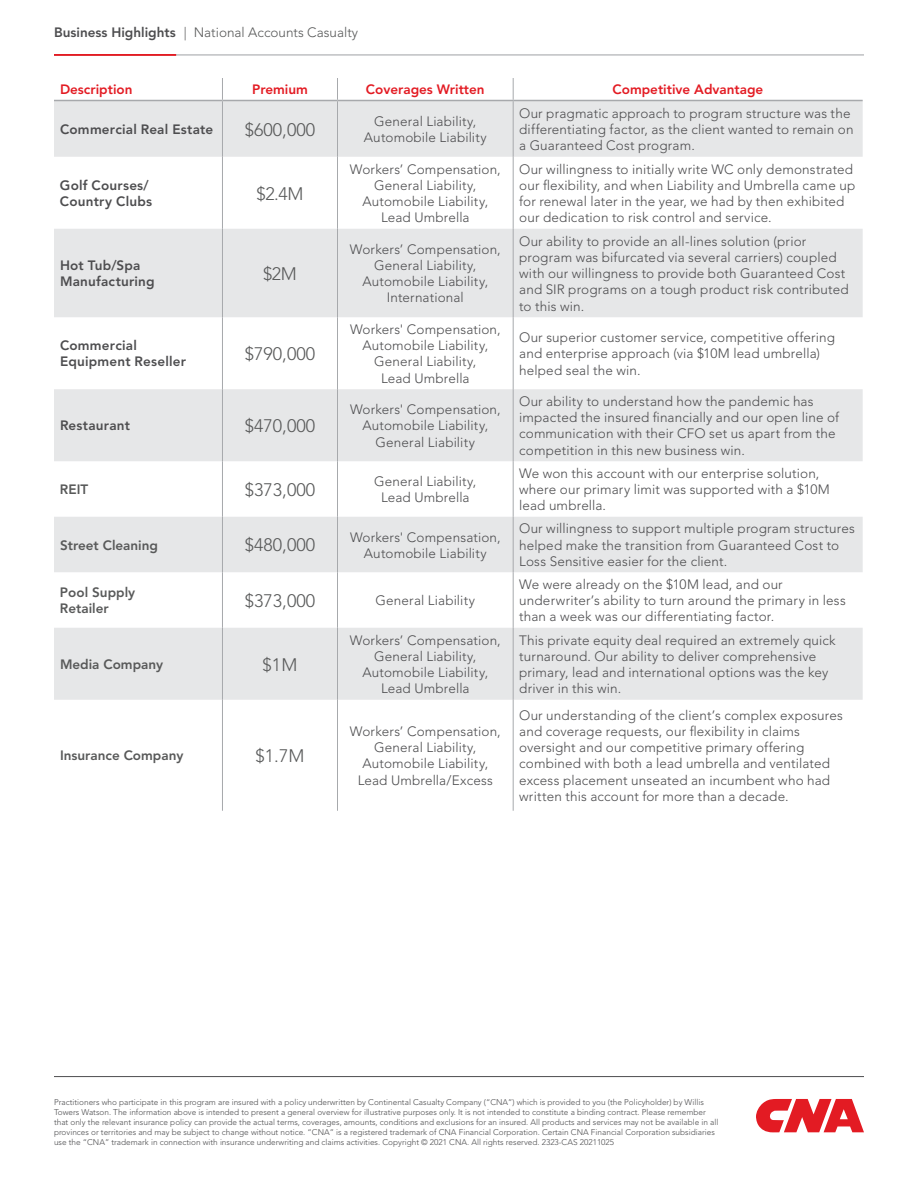
<style>
.page{position:relative;width:918px;height:1188px;background:#fff}
.page>*{position:absolute;margin:0;border:0;box-sizing:border-box;transform-origin:0 0}
.t1{font:300 18px "Avenir LT Std";color:#585959}
.t2{font:300 13.5px/16.2px "Avenir LT Std";letter-spacing:.01em;color:#4d4d4f}
.t3{font:800 13.5px/16.2px "Avenir LT Std";letter-spacing:.015em;color:#4d4d4f}
.t4{font:800 13.5px/16.2px "Avenir LT Std";color:#585959}
.t5{font:800 13.5px "Avenir LT Std";color:#e31b23}
.t6{font:300 13.5px "Avenir LT Std";color:#585959}
.t7{font:300 8.25px/9.9px "Avenir LT Std";color:#4d4d4f}
.s1{font-weight:800;color:#4d4d4f}
</style>
<div class="page">
<hr style="left:54px;top:55px;width:810px;height:1px;background:#9fa1a4">
<hr style="left:54px;top:54px;width:122px;height:2px;background:#e31b23">
<svg style="left:54px;top:101px;width:809px;height:599px;fill:#e6e7e8"></svg>
<svg style="left:222px;top:78px;width:1px;height:22px"></svg>
<svg style="left:337px;top:78px;width:1px;height:22px"></svg>
<svg style="left:513px;top:78px;width:1px;height:22px"></svg>
<hr style="left:222px;top:101px;width:1px;height:56px;background:#a7a9ac">
<hr style="left:337px;top:101px;width:1px;height:56px;background:#a7a9ac">
<hr style="left:513px;top:101px;width:1px;height:56px;background:#a7a9ac">
<hr style="left:222px;top:157px;width:1px;height:72px;background:#a7a9ac">
<hr style="left:337px;top:157px;width:1px;height:72px;background:#a7a9ac">
<hr style="left:513px;top:157px;width:1px;height:72px;background:#a7a9ac">
<hr style="left:222px;top:229px;width:1px;height:88px;background:#a7a9ac">
<hr style="left:337px;top:229px;width:1px;height:88px;background:#a7a9ac">
<hr style="left:513px;top:229px;width:1px;height:88px;background:#a7a9ac">
<hr style="left:222px;top:317px;width:1px;height:72px;background:#a7a9ac">
<hr style="left:337px;top:317px;width:1px;height:72px;background:#a7a9ac">
<hr style="left:513px;top:317px;width:1px;height:72px;background:#a7a9ac">
<hr style="left:222px;top:389px;width:1px;height:72px;background:#a7a9ac">
<hr style="left:337px;top:389px;width:1px;height:72px;background:#a7a9ac">
<hr style="left:513px;top:389px;width:1px;height:72px;background:#a7a9ac">
<hr style="left:222px;top:461px;width:1px;height:56px;background:#a7a9ac">
<hr style="left:337px;top:461px;width:1px;height:56px;background:#a7a9ac">
<hr style="left:513px;top:461px;width:1px;height:56px;background:#a7a9ac">
<hr style="left:222px;top:517px;width:1px;height:55px;background:#a7a9ac">
<hr style="left:337px;top:517px;width:1px;height:55px;background:#a7a9ac">
<hr style="left:513px;top:517px;width:1px;height:55px;background:#a7a9ac">
<hr style="left:222px;top:572px;width:1px;height:56px;background:#a7a9ac">
<hr style="left:337px;top:572px;width:1px;height:56px;background:#a7a9ac">
<hr style="left:513px;top:572px;width:1px;height:56px;background:#a7a9ac">
<hr style="left:222px;top:628px;width:1px;height:72px;background:#a7a9ac">
<hr style="left:337px;top:628px;width:1px;height:72px;background:#a7a9ac">
<hr style="left:513px;top:628px;width:1px;height:72px;background:#a7a9ac">
<hr style="left:222px;top:700px;width:1px;height:111px;background:#a7a9ac">
<hr style="left:337px;top:700px;width:1px;height:111px;background:#a7a9ac">
<hr style="left:513px;top:700px;width:1px;height:111px;background:#a7a9ac">
<hr style="left:54px;top:100px;width:168px;height:1px;background:#a7a9ac">
<hr style="left:222px;top:100px;width:116px;height:1px;background:#a7a9ac">
<hr style="left:338px;top:100px;width:175px;height:1px;background:#a7a9ac">
<hr style="left:513px;top:100px;width:350px;height:1px;background:#a7a9ac">
<svg style="left:756px;top:1099px;width:108px;height:33px"></svg>
<hr style="left:54px;top:1076px;width:810px;height:1px;background:#4d4d4f">
<p class="t6" style="left:54px;top:25px;width:306px"><span class="s1">Business Highlights</span> | National Accounts Casualty</p>
<p class="t5" style="left:60px;top:82px;width:74px">Description</p>
<p class="t5" style="left:252px;top:82px;width:57px">Premium</p>
<p class="t5" style="left:366px;top:82px;width:120px">Coverages Written</p>
<p class="t5" style="left:613px;top:82px;width:152px">Competitive Advantage</p>
<p class="t3" style="left:60px;top:121px;width:155px">Commercial Real Estate</p>
<h1 class="t1" style="left:245px;top:119px;width:72px">$600,000</h1>
<p class="t2" style="left:364px;top:113px;width:124px;text-align:center">General Liability,<br>Automobile Liability</p>
<p class="t2" style="left:519px;top:105px;width:336px">Our pragmatic approach to program structure was the differentiating factor, as the client wanted to remain on a Guaranteed Cost program.</p>
<p class="t3" style="left:60px;top:177px;width:94px">Golf Courses/<br>Country Clubs</p>
<h1 class="t1" style="left:257px;top:183px;width:48px">$2.4M</h1>
<p class="t2" style="left:350px;top:161px;width:152px;text-align:center">Workers’ Compensation,<br>General Liability,<br>Automobile Liability,<br>Lead Umbrella</p>
<p class="t2" style="left:519px;top:161px;width:338px">Our willingness to initially write WC only demonstrated our flexibility, and when Liability and Umbrella came up for renewal later in the year, we had by then exhibited our dedication to risk control and service.</p>
<p class="t3" style="left:60px;top:257px;width:96px">Hot Tub/Spa<br>Manufacturing</p>
<h1 class="t1" style="left:263px;top:263px;width:35px">$2M</h1>
<p class="t3" style="left:60px;top:337px;width:128px">Commercial<br>Equipment Reseller</p>
<h1 class="t1" style="left:245px;top:343px;width:72px">$790,000</h1>
<p class="t3" style="left:60px;top:418px;width:72px">Restaurant</p>
<h1 class="t1" style="left:245px;top:415px;width:72px">$470,000</h1>
<p class="t2" style="left:350px;top:241px;width:152px;text-align:center">Workers’ Compensation,<br>General Liability,<br>Automobile Liability,<br>International</p>
<p class="t2" style="left:519px;top:233px;width:331px">Our ability to provide an all-lines solution (prior program was bifurcated via several carriers) coupled with our willingness to provide both Guaranteed Cost and SIR programs on a tough product risk contributed to this win.</p>
<p class="t2" style="left:350px;top:321px;width:152px;text-align:center">Workers' Compensation,<br>Automobile Liability,<br>General Liability,<br>Lead Umbrella</p>
<p class="t2" style="left:519px;top:329px;width:317px">Our superior customer service, competitive offering and enterprise approach (via $10M lead umbrella) helped seal the win.</p>
<p class="t2" style="left:350px;top:401px;width:152px;text-align:center">Workers' Compensation,<br>Automobile Liability,<br>General Liability</p>
<p class="t2" style="left:519px;top:393px;width:321px">Our ability to understand how the pandemic has impacted the insured financially and our open line of communication with their CFO set us apart from the competition in this new business win.</p>
<p class="t4" style="left:60px;top:481px;width:30px">REIT</p>
<h1 class="t1" style="left:245px;top:479px;width:72px">$373,000</h1>
<p class="t2" style="left:374px;top:473px;width:104px;text-align:center">General Liability,<br>Lead Umbrella</p>
<p class="t2" style="left:519px;top:465px;width:312px">We won this account with our enterprise solution, where our primary limit was supported with a $10M lead umbrella.</p>
<p class="t4" style="left:60px;top:537px;width:100px">Street Cleaning</p>
<h1 class="t1" style="left:245px;top:535px;width:72px">$480,000</h1>
<p class="t2" style="left:350px;top:529px;width:152px;text-align:center">Workers' Compensation,<br>Automobile Liability</p>
<p class="t2" style="left:519px;top:521px;width:337px">Our willingness to support multiple program structures helped make the transition from Guaranteed Cost to<br>Loss Sensitive easier for the client.</p>
<p class="t4" style="left:60px;top:584px;width:77px">Pool Supply<br>Retailer</p>
<h1 class="t1" style="left:245px;top:590px;width:72px">$373,000</h1>
<p class="t2" style="left:376px;top:592px;width:101px">General Liability</p>
<p class="t2" style="left:519px;top:576px;width:328px">We were already on the $10M lead, and our underwriter’s ability to turn around the primary in less than a week was our differentiating factor.</p>
<p class="t4" style="left:60px;top:656px;width:105px">Media Company</p>
<h1 class="t1" style="left:263px;top:654px;width:36px">$1M</h1>
<p class="t4" style="left:60px;top:748px;width:125px">Insurance Company</p>
<h1 class="t1" style="left:256px;top:745px;width:50px">$1.7M</h1>
<p class="t2" style="left:350px;top:632px;width:152px;text-align:center">Workers’ Compensation,<br>General Liability,<br>Automobile Liability,<br>Lead Umbrella</p>
<p class="t2" style="left:519px;top:632px;width:318px">This private equity deal required an extremely quick turnaround. Our ability to deliver comprehensive primary, lead and international options was the key driver in this win.</p>
<p class="t2" style="left:350px;top:723px;width:152px;text-align:center">Workers’ Compensation,<br>General Liability,<br>Automobile Liability,<br>Lead Umbrella/Excess</p>
<p class="t2" style="left:519px;top:707px;width:325px">Our understanding of the client’s complex exposures and coverage requests, our flexibility in claims oversight and our competitive primary offering combined with both a lead umbrella and ventilated excess placement unseated an incumbent who had written this account for more than a decade.</p>
<p class="t7" style="left:54px;top:1097px;width:666px">Practitioners who participate in this program are insured with a policy underwritten by Continental Casualty Company (“CNA”) which is provided to you (the Policyholder) by Willis Towers Watson. The information above is intended to present a general overview for illustrative purposes only. It is not intended to constitute a binding contract. Please remember that only the relevant insurance policy can provide the actual terms, coverages, amounts, conditions and exclusions for an insured. All products and services may not be available in all provinces or territories and may be subject to change without notice. “CNA” is a registered trademark of CNA Financial Corporation. Certain CNA Financial Corporation subsidiaries use the “CNA” trademark in connection with insurance underwriting and claims activities. Copyright © 2021 CNA. All rights reserved. 2323-CAS 20211025</p>
</div>
